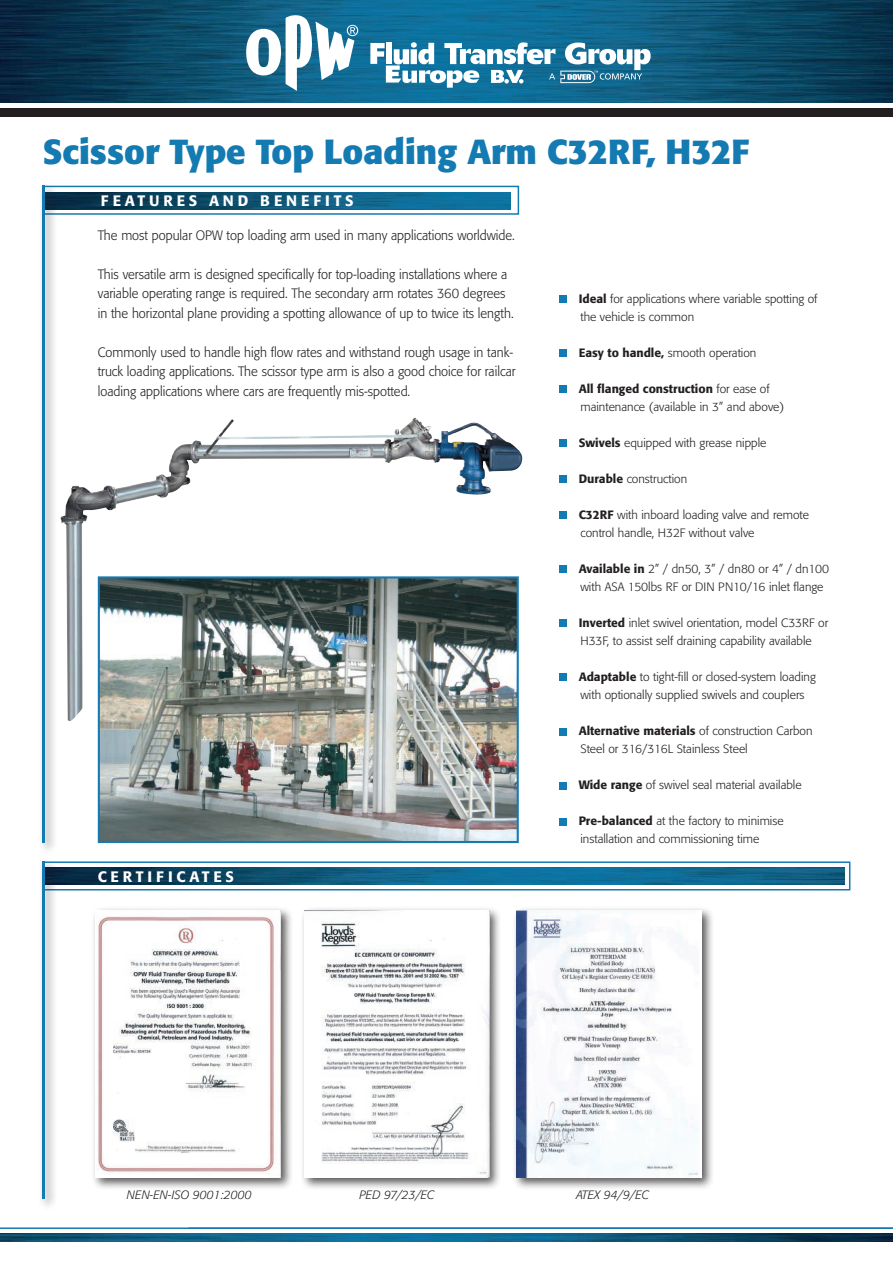
<style>
.page{position:relative;width:893px;height:1263px;background:#fff}
.page>*{position:absolute;margin:0;border:0;box-sizing:border-box;transform-origin:0 0}
.t1{font:700 34.5px "Formata";color:#147ab2}
.t2{font:500 15px "Formata";letter-spacing:.25em;color:#fff}
.t3{font:300 13.5px/19.5px "Formata";color:#231f20;scale:.95 1}
.t4{font:300 12px/18px "Formata";color:#231f20}
.t5{font:italic 300 12px "Formata";color:#231f20}
.s1{font-weight:500}
</style>
<div class="page">
<div style="left:42px;top:186px;width:477px;height:29px;background:linear-gradient(to right,#fff,#fcfdfe);border:2px solid #147ab2"></div>
<img style="left:62px;top:192px;width:448px;height:17px">
<svg style="left:62px;top:861px;width:788px;height:29px"></svg>
<img style="left:62px;top:868px;width:782px;height:17px">
<img style="left:0;top:0;width:893px;height:103px">
<svg style="left:246px;top:15px;width:112px;height:76px"></svg>
<svg style="left:370px;top:42px;width:281px;height:46px"></svg>
<div style="left:0;top:108px;width:893px;height:8px;background:#231f20"></div>
<img style="left:0;top:1233px;width:893px;height:9px">
<hr style="left:0;top:1227px;width:893px;height:2px;background:#147ab2">
<img style="left:101px;top:579px;width:415px;height:261px">
<div style="left:98px;top:576px;width:421px;height:267px;border:2px solid #147ab2"></div>
<div style="left:38px;top:181px;width:24px;height:679px;background:#231f20;opacity:.75"></div>
<hr style="left:43px;top:186px;width:2px;height:657px;background:#147ab2">
<div style="left:38px;top:857px;width:24px;height:359px;background:#231f20;opacity:.75"></div>
<hr style="left:43px;top:861px;width:2px;height:338px;background:#147ab2">
<div style="left:299px;top:906px;width:208px;height:289px;background:#231f20;opacity:.75"></div>
<img style="left:304px;top:910px;width:185px;height:267px">
<div style="left:512px;top:906px;width:207px;height:289px;background:#231f20;opacity:.75"></div>
<img style="left:517px;top:910px;width:185px;height:267px">
<div style="left:91px;top:906px;width:207px;height:289px;background:#231f20;opacity:.75"></div>
<img style="left:96px;top:910px;width:185px;height:267px">
<div style="left:559px;top:296px;width:8px;height:7px;background:#147ab2"></div>
<div style="left:559px;top:350px;width:8px;height:7px;background:#147ab2"></div>
<div style="left:559px;top:386px;width:8px;height:7px;background:#147ab2"></div>
<div style="left:559px;top:440px;width:8px;height:7px;background:#147ab2"></div>
<div style="left:559px;top:476px;width:8px;height:7px;background:#147ab2"></div>
<div style="left:559px;top:512px;width:8px;height:7px;background:#147ab2"></div>
<div style="left:559px;top:566px;width:8px;height:7px;background:#147ab2"></div>
<div style="left:559px;top:620px;width:8px;height:7px;background:#147ab2"></div>
<div style="left:559px;top:674px;width:8px;height:7px;background:#147ab2"></div>
<div style="left:559px;top:728px;width:8px;height:7px;background:#147ab2"></div>
<div style="left:559px;top:782px;width:8px;height:7px;background:#147ab2"></div>
<div style="left:559px;top:818px;width:8px;height:7px;background:#147ab2"></div>
<img style="left:61px;top:418px;width:354px;height:303px">
<h1 class="t1" style="left:43px;top:131px;width:708px">Scissor Type Top Loading Arm C32RF, H32F</h1>
<p class="t2" style="left:101px;top:191px;width:254px">Features and Benef its</p>
<p class="t3" style="left:98px;top:226px;width:440px">The most popular OPW top loading arm used in many applications worldwide.</p>
<p class="t3" style="left:98px;top:265px;width:439px">This versatile arm is designed specifically for top-loading installations where a variable operating range is required. The secondary arm rotates 360 degrees in the horizontal plane providing a spotting allowance of up to twice its length.</p>
<p class="t3" style="left:98px;top:343px;width:441px">Commonly used to handle high flow rates and withstand rough usage in tank&shy;truck loading applications. The scissor type arm is also a good choice for railcar loading applications where cars are frequently mis-spotted.</p>
<p class="t2" style="left:98px;top:867px;width:137px">certif icates</p>
<p class="t4" style="left:579px;top:290px;width:240px"><span class="s1">Ideal</span> for applications where variable spotting of the vehicle is common</p>
<p class="t4" style="left:579px;top:344px;width:179px"><span class="s1">Easy to handle,</span> smooth operation</p>
<p class="t4" style="left:579px;top:380px;width:207px"><span class="s1">All flanged construction</span> for ease of maintenance (available in 3” and above)</p>
<p class="t4" style="left:579px;top:434px;width:189px"><span class="s1">Swivels</span> equipped with grease nipple</p>
<p class="t4" style="left:579px;top:470px;width:110px"><span class="s1">Durable</span> construction</p>
<p class="t4" style="left:579px;top:506px;width:232px"><span class="s1">C32RF</span> with inboard loading valve and remote control handle, H32F without valve</p>
<p class="t4" style="left:579px;top:560px;width:252px"><span class="s1">Available in</span> 2” / dn50, 3” / dn80 or 4” / dn100 with ASA 150lbs RF or DIN PN10/16 inlet flange</p>
<p class="t4" style="left:579px;top:614px;width:251px"><span class="s1">Inverted</span> inlet swivel orientation, model C33RF or<br>H33F, to assist self draining capability available</p>
<p class="t4" style="left:579px;top:668px;width:239px"><span class="s1">Adaptable</span> to tight-fill or closed-system loading with optionally supplied swivels and couplers</p>
<p class="t4" style="left:579px;top:722px;width:235px"><span class="s1">Alternative materials</span> of construction Carbon<br>Steel or 316/316L Stainless Steel</p>
<p class="t4" style="left:579px;top:776px;width:225px"><span class="s1">Wide range</span> of swivel seal material available</p>
<p class="t4" style="left:579px;top:812px;width:207px"><span class="s1">Pre-balanced</span> at the factory to minimise installation and commissioning time</p>
<p class="t5" style="left:127px;top:1188px;width:127px">NEN-EN-ISO 9001:2000</p>
<p class="t5" style="left:359px;top:1188px;width:77px">PED 97/23/EC</p>
<p class="t5" style="left:576px;top:1188px;width:74px">ATEX 94/9/EC</p>
</div>
